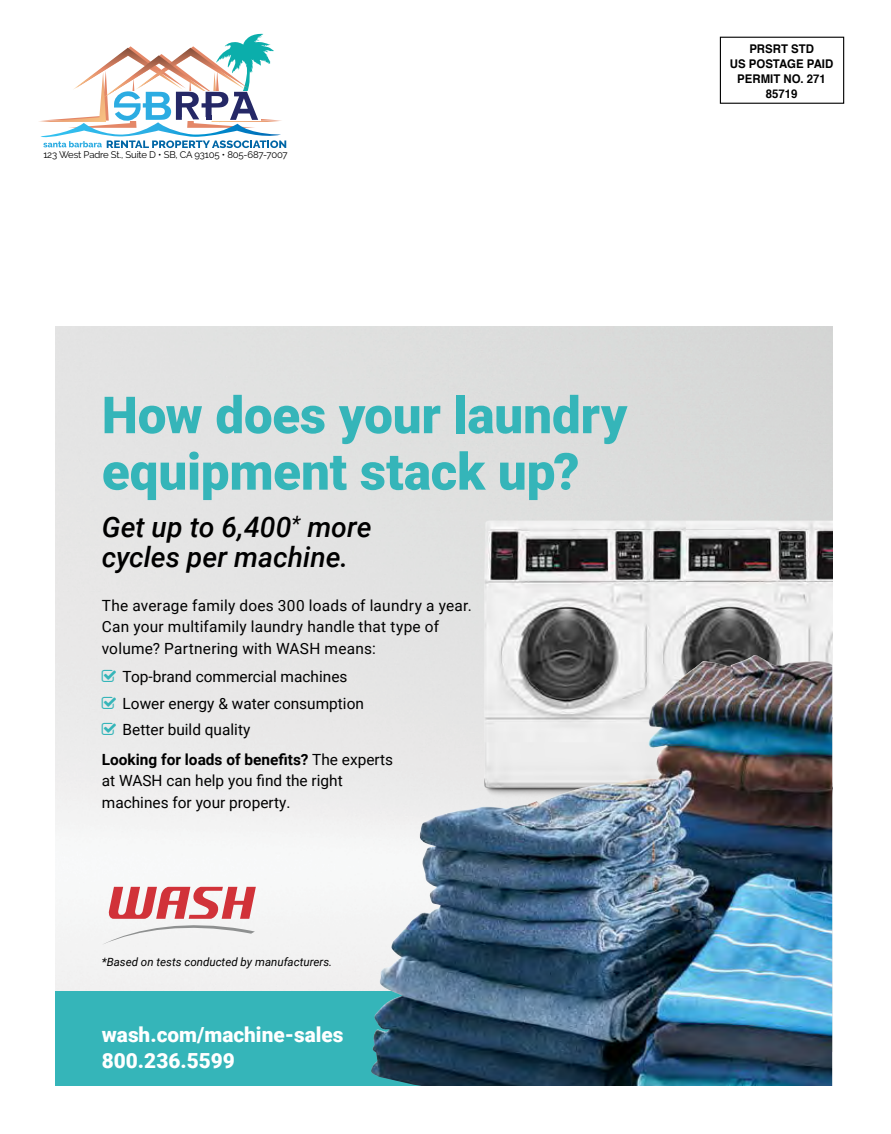
<style>
.page{position:relative;width:891px;height:1134px;background:#fff}
.page>*{position:absolute;margin:0;border:0;box-sizing:border-box;transform-origin:0 0}
.t1{font:900 51.15px/56.4px "Roboto";letter-spacing:-.005em;color:#35b5b9}
.t2{font:italic 500 28.2px/30px "Roboto";color:#000}
.t3{font:900 20.85px/26.2px "Roboto";color:#fff}
.t4{font:15.45px/21.6px "Roboto";color:#000}
.t5{font:700 12px/15px "Helvetica";color:#000;text-align:center;scale:.95 1}
.t6{font:italic 11.55px "Roboto";color:#000}
.t7{font:9.6px "Raleway";letter-spacing:-.015em;color:#000}
.s1{font-weight:700}
</style>
<div class="page">
<div style="left:720px;top:37px;width:124px;height:67px;border:1px solid #000"></div>
<svg style="left:39px;top:33px;width:247px;height:115px"></svg>
<img style="left:55px;top:326px;width:777px;height:665px">
<img style="left:410px;top:467px;width:422px;height:400px">
<svg style="left:55px;top:991px;width:777px;height:95px;background:#2e7e8d"></svg>
<img style="left:374px;top:655px;width:381px;height:364px">
<svg style="left:102px;top:887px;width:154px;height:58px"></svg>
<svg style="left:807px;top:1081px;width:9px;height:5px"></svg>
<svg style="left:102px;top:670px;width:14px;height:12px"></svg>
<svg style="left:102px;top:696px;width:14px;height:13px"></svg>
<svg style="left:102px;top:723px;width:14px;height:12px"></svg>
<p class="t7" style="left:43px;top:149px;width:246px">123 West Padre St., Suite D • SB, CA 93105 • 805-687-7007</p>
<h1 class="t1" style="left:102px;top:385px;width:527px">How does your laundry equipment stack up?</h1>
<h2 class="t2" style="left:102px;top:511px;width:271px">Get up to 6,400<sup>*</sup> more cycles per machine.</h2>
<p class="t4" style="left:102px;top:594px;width:371px">The average family does 300 loads of laundry a year.<br>Can your multifamily laundry handle that type of volume? Partnering with WASH means:</p>
<p class="t4" style="left:123px;top:663px;width:243px;line-height:26.2px">Top-brand commercial machines<br>Lower energy &amp; water consumption<br>Better build quality</p>
<p class="t4" style="left:102px;top:748px;width:293px"><span class="s1">Looking for loads of benefits?</span> The experts at WASH can help you find the right machines for your property.</p>
<p class="t6" style="left:102px;top:954px;width:232px">*Based on tests conducted by manufacturers.</p>
<h3 class="t3" style="left:102px;top:1020px;width:243px">wash.com/machine-sales<br>800.236.5599</h3>
<p class="t5" style="left:730px;top:41px;width:110px">PRSRT STD<br>US POSTAGE PAID<br>PERMIT NO. 271<br>85719</p>
</div>
